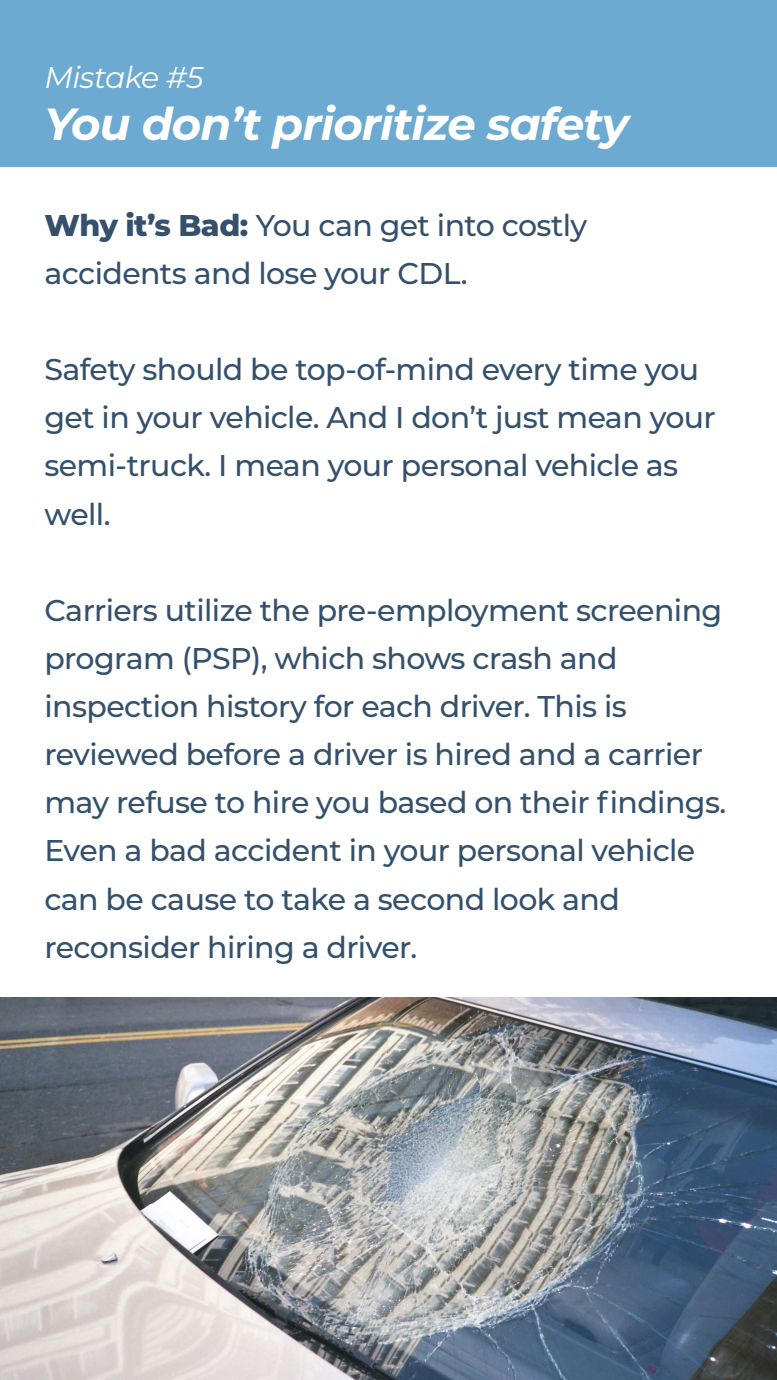
<style>
.page{position:relative;width:777px;height:1380px;background:#fff}
.page>*{position:absolute;margin:0;border:0;box-sizing:border-box;transform-origin:0 0}
.t1{font:italic 700 45px "Montserrat";letter-spacing:-.02em;color:#fff}
.t2{font:500 30px/48.1px "Montserrat";letter-spacing:-.02em;color:#33506c}
.t3{font:italic 30px "Montserrat";letter-spacing:-.02em;color:#fff}
.s1{font-weight:800}
</style>
<div class="page">
<div style="left:0;top:0;width:776px;height:166px;background:#6caad1"></div>
<img style="left:0;top:998px;width:776px;height:382px">
<p class="t3" style="left:44px;top:57px;width:160px">Mistake #5</p>
<h1 class="t1" style="left:44px;top:91px;width:585px">You don’t prioritize safety</h1>
<p class="t2" style="left:44px;top:200px;width:544px"><span class="s1">Why it’s Bad:</span> You can get into costly accidents and lose your CDL.</p>
<p class="t2" style="left:44px;top:344px;width:672px">Safety should be top-of-mind every time you get in your vehicle. And I don’t just mean your semi-truck. I mean your personal vehicle as well.</p>
<p class="t2" style="left:44px;top:585px;width:683px">Carriers utilize the pre-employment screening program (PSP), which shows crash and inspection history for each driver. This is reviewed before a driver is hired and a carrier may refuse to hire you based on their findings.<br>Even a bad accident in your personal vehicle can be cause to take a second look and reconsider hiring a driver.</p>
</div>
